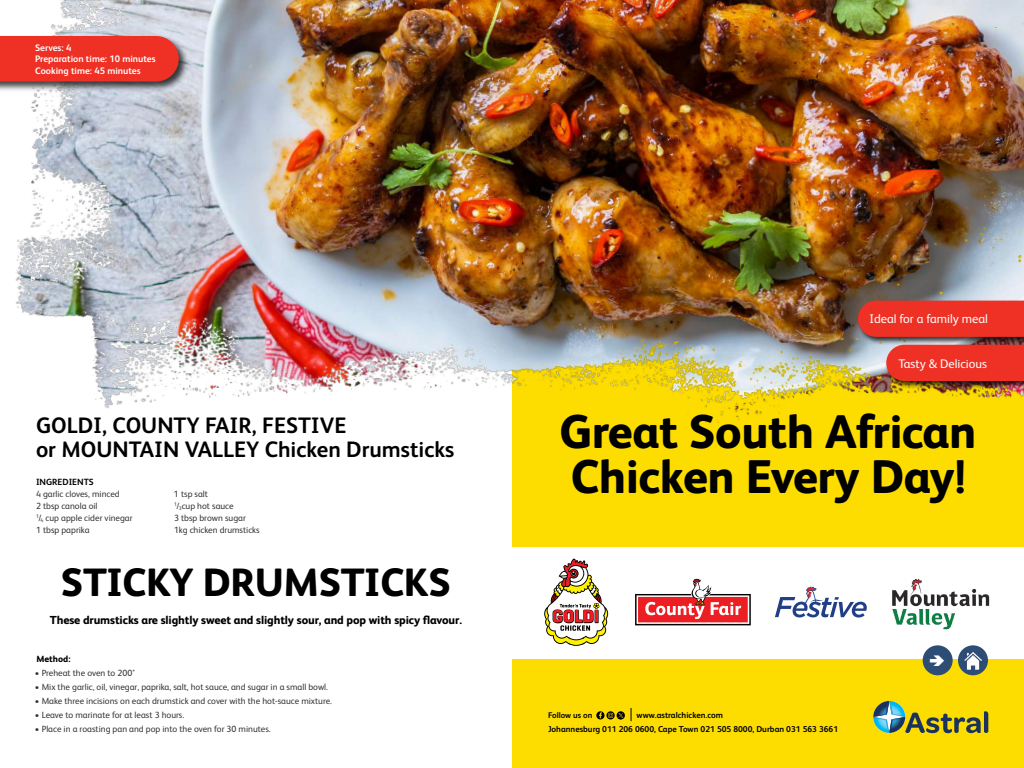
<style>
.page{position:relative;width:1024px;height:768px;background:#fff}
.page>*{position:absolute;margin:0;border:0;box-sizing:border-box;transform-origin:0 0}
.t1{font:800 47.3px/45.1px "FS Albert";letter-spacing:-.01em;color:#000}
.t2{font:800 39.5px "FS Albert";letter-spacing:-.01em;color:#000}
.t3{font:700 22.4px/24.1px "FS Albert";color:#000}
.t4{font:12.5px "FS Albert";color:#fff}
.t5{font:800 11.6px "FS Albert";letter-spacing:-.01em;color:#000}
.t6{font:700 9.5px/11.6px "FS Albert";color:#fff}
.t7{font:9px/12px "FS Albert";color:#333}
.t8{font:700 9px "FS Albert";color:#000}
.t9{font:800 9px "FS Albert";color:#000}
.t10{font:700 8.5px "FS Albert";color:#000}
.t11{font:700 8.2px "FS Albert";color:#000}
</style>
<div class="page">
<div style="left:512px;top:0;width:512px;height:768px;background:#fddd00"></div>
<img style="left:15px;top:0;width:1009px;height:423px">
<div style="left:512px;top:548px;width:512px;height:111px;background:#fff"></div>
<svg style="left:873px;top:701px;width:115px;height:32px"></svg>
<div style="left:857px;top:299px;width:167px;height:46px;background:#000;opacity:.75"></div>
<div style="left:858px;top:301px;width:166px;height:36px;background:#ee3124"></div>
<div style="left:885px;top:344px;width:139px;height:45px;background:#000;opacity:.75"></div>
<div style="left:886px;top:345px;width:138px;height:36px;background:#ee3124"></div>
<div style="left:0;top:34px;width:189px;height:58px;background:#000;opacity:.75"></div>
<div style="left:0;top:36px;width:179px;height:46px;background:#ee3124"></div>
<svg style="left:635px;top:579px;width:116px;height:46px"></svg>
<svg style="left:775px;top:587px;width:92px;height:31px"></svg>
<svg style="left:544px;top:559px;width:64px;height:87px"></svg>
<img style="left:892px;top:579px;width:98px;height:51px">
<svg style="left:631px;top:708px;width:1px;height:13px"></svg>
<svg style="left:596px;top:711px;width:29px;height:9px"></svg>
<div style="left:923px;top:645px;width:30px;height:30px;background:#2d4d77;border-radius:50%"></div>
<div style="left:958px;top:645px;width:30px;height:30px;background:#2d4d77;border-radius:50%"></div>
<img style="left:964px;top:652px;width:18px;height:17px">
<p class="t6" style="left:35px;top:41px;width:122px">Serves: 4<br>Preparation time: 10 minutes<br>Cooking time: 45 minutes</p>
<h3 class="t3" style="left:36px;top:413px;width:420px">GOLDI, COUNTY FAIR, FESTIVE<br>or MOUNTAIN VALLEY Chicken Drumsticks</h3>
<p class="t8" style="left:36px;top:476px;width:59px">INGREDIENTS</p>
<p class="t7" style="left:36px;top:487px;width:98px">4 garlic cloves, minced<br>2 tbsp canola oil<br><sup>1</sup>/<sub>4</sub> cup apple cider vinegar<br>1 tbsp paprika</p>
<p class="t7" style="left:174px;top:487px;width:87px">1 tsp salt<br><sup>1</sup>/<sub>3</sub>cup hot sauce<br>3 tbsp brown sugar<br>1kg chicken drumsticks</p>
<h2 class="t2" style="left:61px;top:554px;width:392px">STICKY DRUMSTICKS</h2>
<p class="t5" style="left:50px;top:612px;width:414px">These drumsticks are slightly sweet and slightly sour, and pop with spicy flavour.</p>
<p class="t9" style="left:36px;top:652px;width:36px">Method:</p>
<p class="t7" style="left:35px;top:666px;width:101px">• Preheat the oven to 200°</p>
<p class="t7" style="left:35px;top:680px;width:295px">• Mix the garlic, oil, vinegar, paprika, salt, hot sauce, and sugar in a small bowl.</p>
<p class="t7" style="left:35px;top:694px;width:299px">• Make three incisions on each drumstick and cover with the hot-sauce mixture.</p>
<p class="t7" style="left:35px;top:708px;width:151px">• Leave to marinate for at least 3 hours.</p>
<p class="t7" style="left:35px;top:722px;width:237px">• Place in a roasting pan and pop into the oven for 30 minutes.</p>
<h3 class="t4" style="left:870px;top:310px;width:120px">Ideal for a family meal</h3>
<h3 class="t4" style="left:898px;top:355px;width:90px">Tasty &amp; Delicious</h3>
<h1 class="t1" style="left:559px;top:407px;width:419px">Great South African<br>Chicken Every Day!</h1>
<p class="t11" style="left:548px;top:709px;width:46px">Follow us on</p>
<p class="t10" style="left:637px;top:709px;width:88px">www.astralchicken.com</p>
<p class="t10" style="left:548px;top:723px;width:292px">Johannesburg 011 206 0600, Cape Town 021 505 8000, Durban 031 563 3661</p>
</div>
